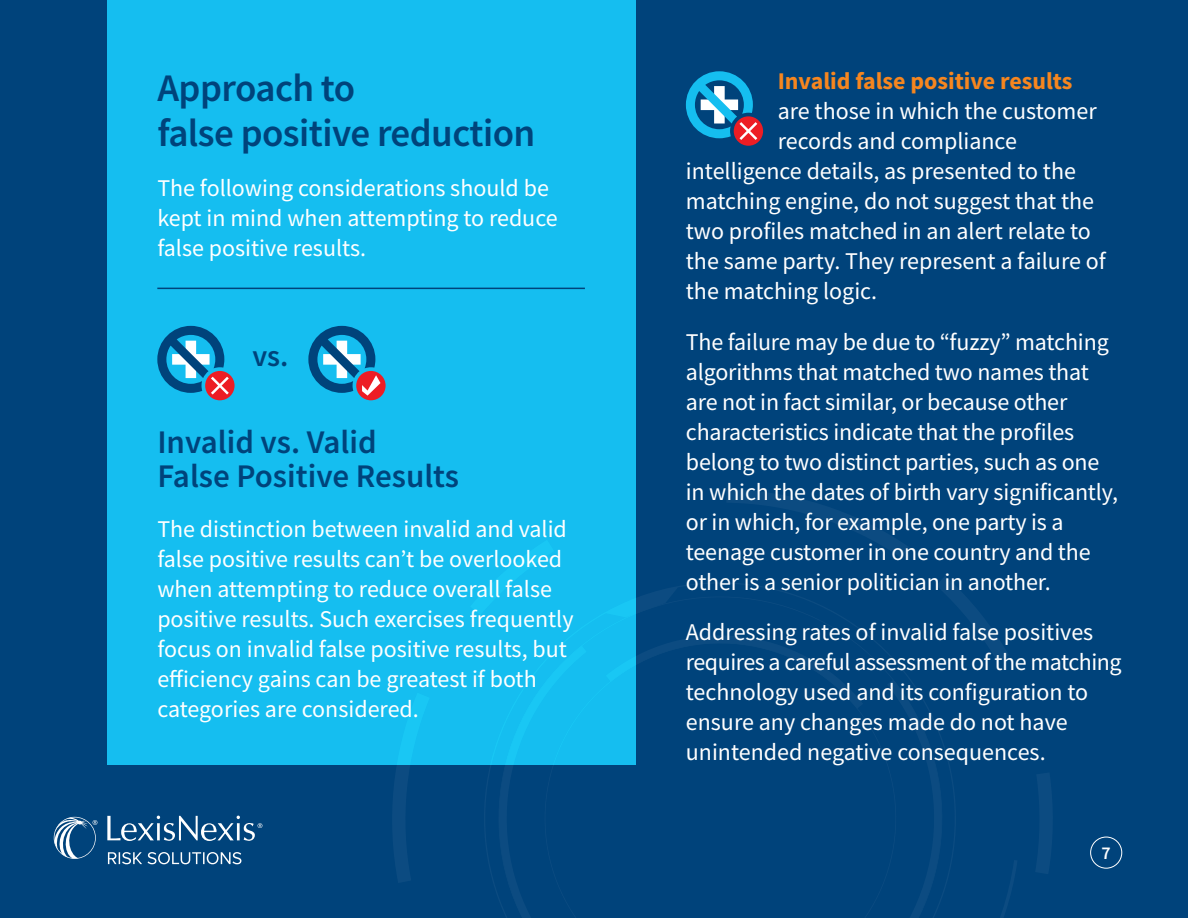
<style>
.page{position:relative;width:1188px;height:918px;background:#00437b}
.page>*{position:absolute;margin:0;border:0;box-sizing:border-box;transform-origin:0 0}
.t1{font:600 39px/45px "Source Sans Pro";letter-spacing:-.015em;color:#00437b}
.t2{font:600 33px/34.5px "Source Sans Pro";color:#00437b}
.t3{font:600 30px "Source Sans Pro";color:#00437b}
.t4{font:24px/30px "Source Sans Pro";color:#fff}
.t5{font:700 24px "Source Sans Pro";color:#f6861f}
.t6{font:600 18px "Source Sans Pro";color:#fff}
</style>
<div class="page">
<div style="left:107px;top:0;width:529px;height:765px;background:#15bef0"></div>
<svg style="left:1036px;top:773px;width:16px;height:101px"></svg>
<svg style="left:393px;top:765px;width:18px;height:117px"></svg>
<svg style="left:484px;top:490px;width:533px;height:428px"></svg>
<hr style="left:157px;top:288px;width:428px;height:1px;background:#00437b">
<div style="left:205px;top:371px;width:30px;height:29px;background:#ed1d24;border-radius:50%"></div>
<svg style="left:157px;top:326px;width:72px;height:69px"></svg>
<div style="left:734px;top:116px;width:29px;height:30px;background:#ed1d24;border-radius:50%"></div>
<svg style="left:686px;top:71px;width:71px;height:69px"></svg>
<svg style="left:308px;top:326px;width:78px;height:74px"></svg>
<svg style="left:54px;top:817px;width:43px;height:42px"></svg>
<svg style="left:108px;top:852px;width:133px;height:12px"></svg>
<svg style="left:107px;top:816px;width:155px;height:25px"></svg>
<div style="left:1090px;top:837px;width:32px;height:31px;border:1px solid #fff;border-radius:50%"></div>
<h1 class="t1" style="left:157px;top:65px;width:380px">Approach to<br>false positive reduction</h1>
<p class="t4" style="left:157px;top:173px;width:402px">The following considerations should be kept in mind when attempting to reduce false positive results.</p>
<p class="t3" style="left:252px;top:336px;width:38px">vs.</p>
<h2 class="t2" style="left:157px;top:424px;width:303px">Invalid vs. Valid<br>False Positive Results</h2>
<p class="t4" style="left:157px;top:514px;width:418px">The distinction between invalid and valid false positive results can’t be overlooked when attempting to reduce overall false positive results. Such exercises frequently focus on invalid false positive results, but efficiency gains can be greatest if both categories are considered.</p>
<p class="t5" style="left:778px;top:65px;width:296px">Invalid false positive results</p>
<p class="t4" style="left:778px;top:96px;width:321px">are those in which the customer</p>
<p class="t4" style="left:778px;top:126px;width:241px">records and compliance</p>
<p class="t4" style="left:686px;top:156px;width:392px">intelligence details, as presented to the</p>
<p class="t4" style="left:686px;top:186px;width:410px">matching engine, do not suggest that the</p>
<p class="t4" style="left:686px;top:216px;width:407px">two profiles matched in an alert relate to</p>
<p class="t4" style="left:686px;top:246px;width:421px">the same party. They represent a failure of</p>
<p class="t4" style="left:686px;top:276px;width:193px">the matching logic.</p>
<p class="t4" style="left:686px;top:326px;width:434px">The failure may be due to “fuzzy” matching algorithms that matched two names that are not in fact similar, or because other characteristics indicate that the profiles belong to two distinct parties, such as one in which the dates of birth vary significantly, or in which, for example, one party is a teenage customer in one country and the other is a senior politician in another.</p>
<p class="t4" style="left:686px;top:617px;width:437px">Addressing rates of invalid false positives requires a careful assessment of the matching technology used and its configuration to ensure any changes made do not have unintended negative consequences.</p>
<p class="t6" style="left:1101px;top:841px;width:11px">7</p>
</div>
